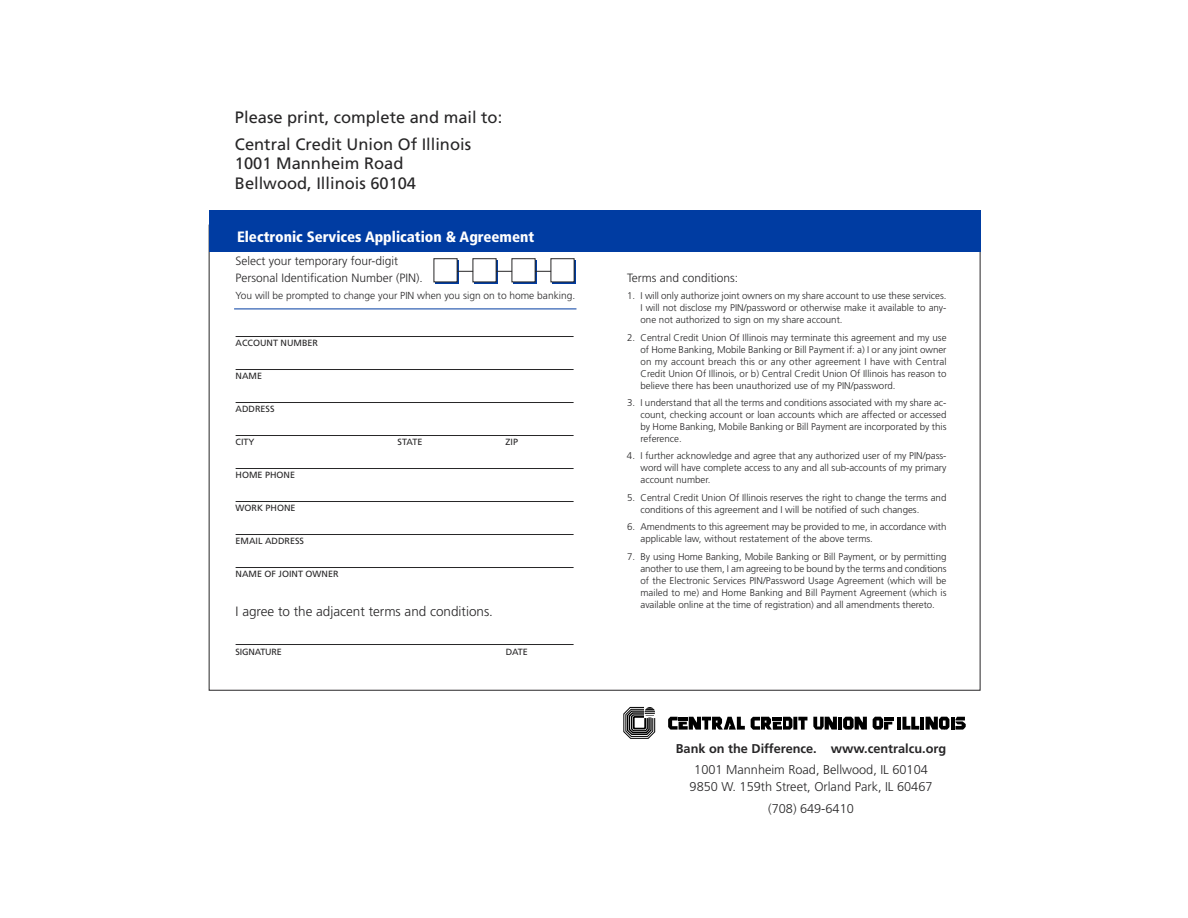
<style>
.page{position:relative;width:1188px;height:918px;background:#fff}
.page>*{position:absolute;margin:0;border:0;box-sizing:border-box;transform-origin:0 0}
.t1{font:16.5px/19.5px "Frutiger";color:#272627}
.t2{font:900 condensed 15px "Frutiger";color:#fff}
.t3{font:300 13.5px "Frutiger";color:#272627}
.t4{font:300 12.75px/16.5px "Frutiger";color:#272627;text-align:center}
.t5{font:700 12.75px "Frutiger";color:#272627}
.t6{font:300 12px/16.5px "Frutiger";color:#272627}
.t7{font:300 10.2px "Frutiger";color:#272627}
.t8{font:300 9.75px/12px "Frutiger";color:#272627;text-align:justify}
.t9{font:9px "Frutiger";color:#272627}
.t10{font:9px "Frutiger";letter-spacing:-.025em;color:#272627}
</style>
<div class="page">
<hr style="left:236px;top:369px;width:338px;height:1px;background:#272627">
<hr style="left:236px;top:402px;width:338px;height:1px;background:#272627">
<hr style="left:236px;top:435px;width:338px;height:1px;background:#272627">
<hr style="left:236px;top:468px;width:338px;height:1px;background:#272627">
<hr style="left:236px;top:501px;width:338px;height:1px;background:#272627">
<hr style="left:236px;top:534px;width:338px;height:1px;background:#272627">
<hr style="left:236px;top:567px;width:338px;height:1px;background:#272627">
<hr style="left:236px;top:644px;width:338px;height:1px;background:#272627">
<div style="left:209px;top:210px;width:771px;height:42px;background:#003ca2"></div>
<hr style="left:234px;top:309px;width:342px;height:1px;background:#003ca2">
<svg style="left:436px;top:260px;width:23px;height:24px"></svg>
<div style="left:434px;top:259px;width:23px;height:23px;background:#fff"></div>
<svg style="left:475px;top:260px;width:23px;height:24px"></svg>
<div style="left:473px;top:259px;width:23px;height:23px;background:#fff"></div>
<svg style="left:514px;top:260px;width:23px;height:24px"></svg>
<div style="left:512px;top:259px;width:23px;height:23px;background:#fff"></div>
<svg style="left:553px;top:260px;width:23px;height:24px"></svg>
<div style="left:551px;top:259px;width:23px;height:23px;background:#fff"></div>
<svg style="left:457px;top:271px;width:16px;height:1px"></svg>
<svg style="left:496px;top:271px;width:16px;height:1px"></svg>
<svg style="left:535px;top:271px;width:16px;height:1px"></svg>
<hr style="left:236px;top:336px;width:338px;height:1px;background:#272627">
<svg style="left:668px;top:717px;width:77px;height:13px"></svg>
<svg style="left:751px;top:717px;width:56px;height:13px"></svg>
<hr style="left:838px;top:717px;width:4px;height:13px;background:#000">
<svg style="left:843px;top:717px;width:24px;height:13px"></svg>
<hr style="left:897px;top:717px;width:4px;height:13px;background:#000">
<svg style="left:902px;top:717px;width:17px;height:13px"></svg>
<hr style="left:920px;top:717px;width:4px;height:13px;background:#000">
<svg style="left:955px;top:717px;width:11px;height:13px"></svg>
<hr style="left:951px;top:717px;width:4px;height:13px;background:#000">
<svg style="left:873px;top:717px;width:20px;height:13px"></svg>
<svg style="left:926px;top:717px;width:23px;height:13px"></svg>
<svg style="left:813px;top:717px;width:24px;height:13px"></svg>
<svg style="left:624px;top:707px;width:31px;height:32px"></svg>
<p class="t1" style="left:235px;top:108px;width:269px">Please print, complete and mail to:</p>
<p class="t1" style="left:235px;top:135px;width:238px">Central Credit Union Of Illinois<br>1001 Mannheim Road<br>Bellwood, Illinois 60104</p>
<p class="t2" style="left:237px;top:231px;width:299px">Electronic Services Application &amp; Agreement</p>
<p class="t6" style="left:236px;top:254px;width:189px">Select your temporary four-digit<br>Personal Identification Number (PIN).</p>
<p class="t7" style="left:236px;top:291px;width:341px">You will be prompted to change your PIN when you sign on to home banking.</p>
<p class="t9" style="left:236px;top:339px;width:84px">ACCOUNT NUMBER</p>
<p class="t9" style="left:236px;top:372px;width:28px">NAME</p>
<p class="t9" style="left:236px;top:405px;width:40px">ADDRESS</p>
<p class="t9" style="left:236px;top:438px;width:20px">CITY</p>
<p class="t9" style="left:398px;top:438px;width:26px">STATE</p>
<p class="t9" style="left:506px;top:438px;width:14px">ZIP</p>
<p class="t9" style="left:236px;top:471px;width:61px">HOME PHONE</p>
<p class="t9" style="left:236px;top:504px;width:61px">WORK PHONE</p>
<p class="t9" style="left:236px;top:537px;width:70px">EMAIL ADDRESS</p>
<p class="t9" style="left:236px;top:570px;width:104px">NAME OF JOINT OWNER</p>
<p class="t3" style="left:236px;top:605px;width:259px">I agree to the adjacent terms and conditions.</p>
<p class="t10" style="left:236px;top:648px;width:48px">SIGNATURE</p>
<p class="t9" style="left:506px;top:648px;width:23px">DATE</p>
<p class="t6" style="left:627px;top:270px;width:113px">Terms and conditions:</p>
<p class="t8" style="left:641px;top:291px;width:308px;text-indent:-13px">1. I will only authorize joint owners on my share account to use these services.<br>I will not disclose my PIN/password or otherwise make it available to any&shy;one not authorized to sign on my share account.</p>
<p class="t8" style="left:641px;top:332px;width:308px;text-indent:-13px">2. Central Credit Union Of Illinois may terminate this agreement and my use of Home Banking, Mobile Banking or Bill Payment if: a) I or any joint owner on my account breach this or any other agreement I have with Central Credit Union Of Illinois, or b) Central Credit Union Of Illinois has reason to believe there has been unauthorized use of my PIN/password.</p>
<p class="t8" style="left:640px;top:397px;width:308px;text-indent:-13px">3. I understand that all the terms and conditions associated with my share ac&shy;count, checking account or loan accounts which are affected or accessed by Home Banking, Mobile Banking or Bill Payment are incorporated by this reference.</p>
<p class="t8" style="left:641px;top:451px;width:308px;text-indent:-14px">4. I further acknowledge and agree that any authorized user of my PIN/pass&shy;word will have complete access to any and all sub-accounts of my primary account number.</p>
<p class="t8" style="left:641px;top:492px;width:307px;text-indent:-14px">5. Central Credit Union Of Illinois reserves the right to change the terms and conditions of this agreement and I will be notified of such changes.</p>
<p class="t8" style="left:641px;top:522px;width:308px;text-indent:-14px">6. Amendments to this agreement may be provided to me, in accordance with applicable law, without restatement of the above terms.</p>
<p class="t8" style="left:641px;top:551px;width:308px;text-indent:-14px">7. By using Home Banking, Mobile Banking or Bill Payment, or by permitting another to use them, I am agreeing to be bound by the terms and conditions of the Electronic Services PIN/Password Usage Agreement (which will be mailed to me) and Home Banking and Bill Payment Agreement (which is available online at the time of registration) and all amendments thereto.</p>
<p class="t5" style="left:676px;top:744px;width:272px">Bank on the Difference. www.centralcu.org</p>
<p class="t4" style="left:690px;top:762px;width:244px">1001 Mannheim Road, Bellwood, IL 60104<br>9850 W. 159th Street, Orland Park, IL 60467</p>
<p class="t4" style="left:768px;top:801px;width:87px">(708) 649-6410</p>
</div>
